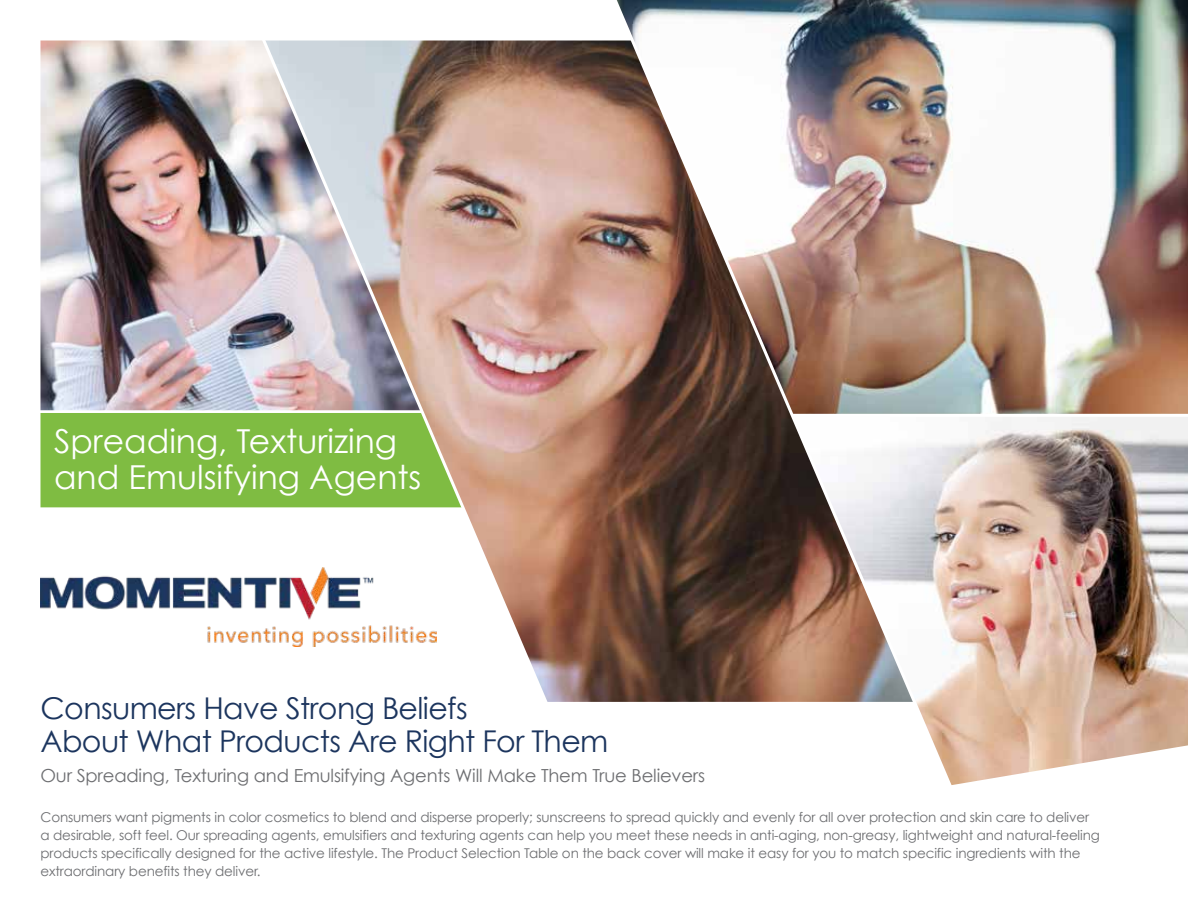
<style>
.page{position:relative;width:1188px;height:918px;background:#fff}
.page>*{position:absolute;margin:0;border:0;box-sizing:border-box;transform-origin:0 0}
.t1{font:33px/36px "Century Gothic";color:#fff}
.t2{font:30px/33px "Century Gothic";letter-spacing:-.02em;color:#1c355e}
.t3{font:18px "Century Gothic";letter-spacing:-.01em;color:#6d6e71}
.t4{font:13.5px/18px "Century Gothic";letter-spacing:-.01em;color:#6d6e71}
</style>
<div class="page">
<img style="left:41px;top:576px;width:179px;height:67px">
<div style="left:41px;top:413px;width:179px;height:94px;background:#7fbc42"></div>
<img style="left:962px;top:417px;width:226px;height:367px">
<img style="left:40px;top:40px;width:180px;height:370px">
<img style="left:962px;top:0;width:226px;height:414px">
<img style="left:577px;top:40px;width:28px;height:662px">
<img style="left:220px;top:40px;width:357px;height:662px">
<img style="left:605px;top:0;width:357px;height:785px">
<hr style="left:793px;top:414px;width:395px;height:3px;background:#fff">
<h1 class="t1" style="left:54px;top:422px;width:369px">Spreading, Texturizing and Emulsifying Agents</h1>
<h2 class="t2" style="left:40px;top:691px;width:569px">Consumers Have Strong Beliefs<br>About What Products Are Right For Them</h2>
<h3 class="t3" style="left:40px;top:764px;width:666px">Our Spreading, Texturing and Emulsifying Agents Will Make Them True Believers</h3>
<p class="t4" style="left:40px;top:808px;width:1061px">Consumers want pigments in color cosmetics to blend and disperse properly; sunscreens to spread quickly and evenly for all over protection and skin care to deliver a desirable, soft feel. Our spreading agents, emulsifiers and texturing agents can help you meet these needs in anti-aging, non-greasy, lightweight and natural-feeling products specifically designed for the active lifestyle. The Product Selection Table on the back cover will make it easy for you to match specific ingredients with the extraordinary benefits they deliver.</p>
</div>
